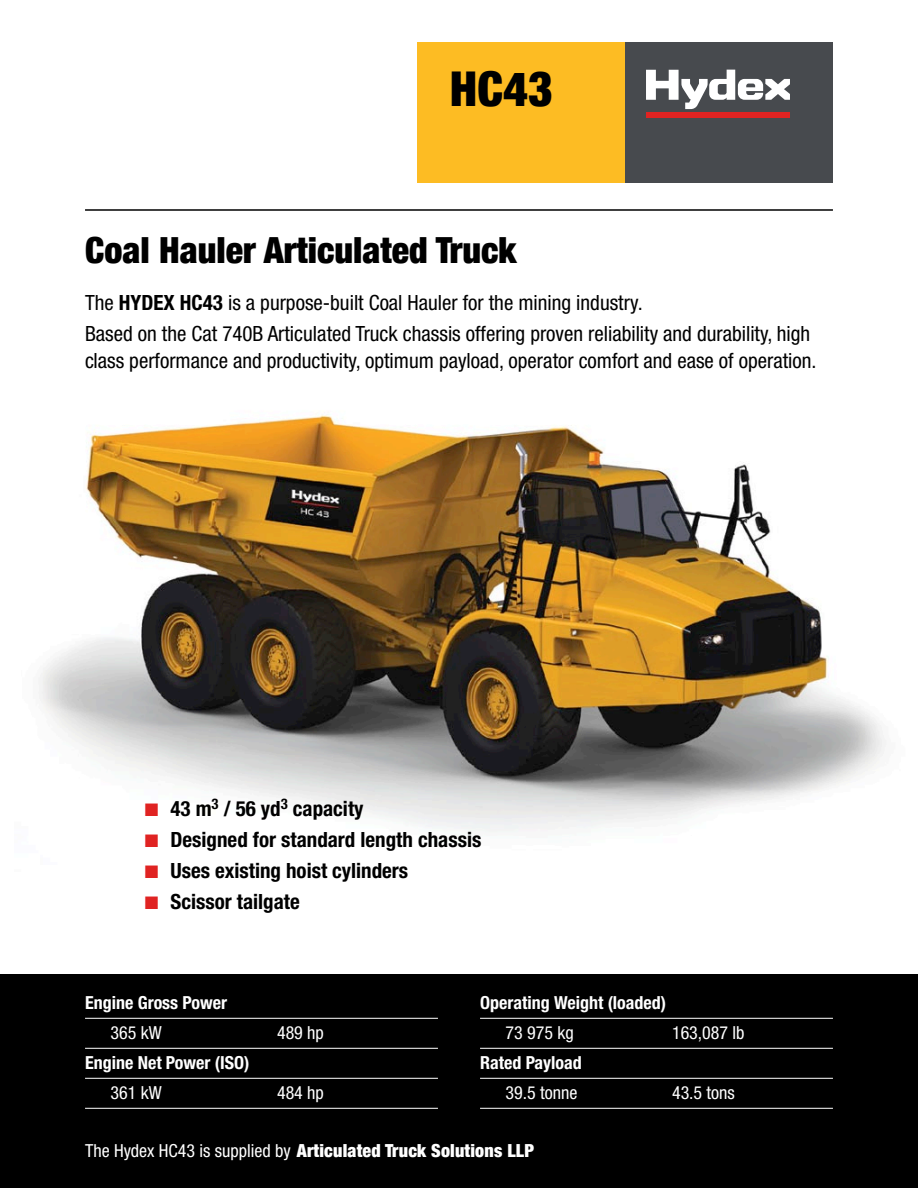
<style>
.page{position:relative;width:918px;height:1188px;background:#fff}
.page>*{position:absolute;margin:0;border:0;box-sizing:border-box;transform-origin:0 0}
.t1{font:900 condensed 48px "Helvetica Neue";color:#000}
.t2{font:900 condensed 36px "Helvetica Neue";color:#000}
.Specs_text{font:condensed 21px/27px "Helvetica Neue LT Std";color:#000}
.Specs_text-2{font:700 condensed 21px "Helvetica Neue LT Std";color:#000}
.t3{font:700 condensed 18px "Helvetica Neue LT Std";color:#fff}
.t4{font:condensed 18px "Helvetica Neue LT Std";color:#fff}
.t5{font:900 condensed 18px "Helvetica Neue";letter-spacing:.01em;color:#fff}
.s1{font-weight:700}
.s2{color:#e02322}
.s3{font-family:"Helvetica Neue LT Std";font-weight:400}
</style>
<div class="page">
<img style="left:38px;top:414px;width:848px;height:418px">
<div style="left:0;top:975px;width:918px;height:213px;background:#000"></div>
<div style="left:624px;top:43px;width:209px;height:140px;background:#474a4e"></div>
<div style="left:417px;top:43px;width:208px;height:140px;background:#fdbc23"></div>
<svg style="left:646px;top:70px;width:144px;height:39px"></svg>
<div style="left:646px;top:112px;width:144px;height:6px;background:#e02322"></div>
<hr style="left:85px;top:1018px;width:353px;height:1px;background:#fff">
<hr style="left:85px;top:1048px;width:353px;height:1px;background:#fff">
<hr style="left:85px;top:1078px;width:353px;height:1px;background:#fff">
<hr style="left:85px;top:1108px;width:353px;height:1px;background:#fff">
<hr style="left:480px;top:1018px;width:353px;height:1px;background:#fff">
<hr style="left:480px;top:1048px;width:353px;height:1px;background:#fff">
<hr style="left:480px;top:1078px;width:353px;height:1px;background:#fff">
<hr style="left:480px;top:1108px;width:353px;height:1px;background:#fff">
<hr style="left:85px;top:209px;width:748px;height:2px;background:#000">
<p class="t1" style="left:450px;top:59px;width:105px">HC43</p>
<p class="t2" style="left:85px;top:228px;width:433px">Coal Hauler Articulated Truck</p>
<p class="Specs_text" style="left:85px;top:289px;width:559px">The <span class="s1">HYDEX HC43</span> is a purpose-built Coal Hauler for the mining industry.</p>
<p class="Specs_text" style="left:85px;top:320px;width:733px">Based on the Cat 740B Articulated Truck chassis offering proven reliability and durability, high class performance and productivity, optimum payload, operator comfort and ease of operation.</p>
<p class="Specs_text-2" style="left:145px;top:795px;width:220px"><span class="s2">■</span> 43 m<sup>3</sup> / 56 yd<sup>3</sup> capacity</p>
<p class="Specs_text-2" style="left:145px;top:827px;width:338px"><span class="s2">■</span> Designed for standard length chassis</p>
<p class="Specs_text-2" style="left:145px;top:858px;width:265px"><span class="s2">■</span> Uses existing hoist cylinders</p>
<p class="Specs_text-2" style="left:145px;top:889px;width:156px"><span class="s2">■</span> Scissor tailgate</p>
<p class="t3" style="left:85px;top:992px;width:144px">Engine Gross Power</p>
<p class="t4" style="left:111px;top:1023px;width:53px">365 kW</p>
<p class="t4" style="left:277px;top:1023px;width:48px">489 hp</p>
<p class="t3" style="left:85px;top:1052px;width:166px">Engine Net Power (ISO)</p>
<p class="t4" style="left:111px;top:1083px;width:53px">361 kW</p>
<p class="t4" style="left:277px;top:1083px;width:48px">484 hp</p>
<p class="t3" style="left:480px;top:992px;width:188px">Operating Weight (loaded)</p>
<p class="t4" style="left:506px;top:1023px;width:70px">73 975 kg</p>
<p class="t4" style="left:672px;top:1023px;width:74px">163,087 lb</p>
<p class="t3" style="left:480px;top:1052px;width:103px">Rated Payload</p>
<p class="t4" style="left:506px;top:1083px;width:73px">39.5 tonne</p>
<p class="t4" style="left:672px;top:1083px;width:64px">43.5 tons</p>
<p class="t5" style="left:85px;top:1139px;width:451px"><span class="s3">The Hydex HC43 is supplied by</span> Articulated Truck Solutions LLP</p>
</div>
